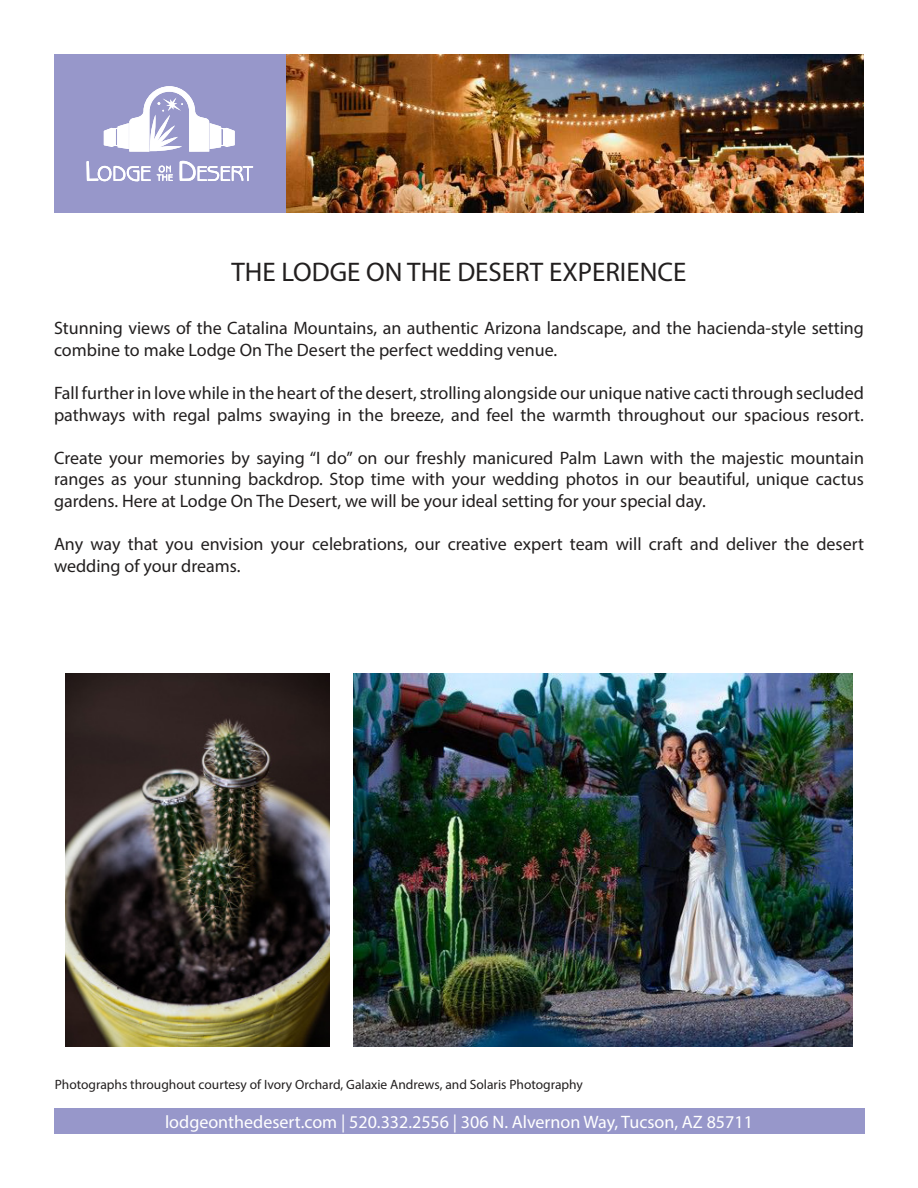
<style>
.page{position:relative;width:918px;height:1188px;background:#fff}
.page>*{position:absolute;margin:0;border:0;box-sizing:border-box;transform-origin:0 0}
.t1{font:27px "Myriad Pro";color:#221f1f}
.t2{font:18px/21.6px "Myriad Pro";color:#221f1f}
.t3{font:18px "Myriad Pro";color:#fff}
.t4{font:13.5px "Myriad Pro";color:#221f1f}
</style>
<div class="page">
<img style="left:285px;top:54px;width:579px;height:159px">
<div style="left:54px;top:54px;width:231px;height:159px;background:#9797ca"></div>
<div style="left:54px;top:1108px;width:810px;height:26px;background:#9797ca"></div>
<img style="left:66px;top:674px;width:263px;height:372px">
<img style="left:354px;top:674px;width:498px;height:372px">
<svg style="left:87px;top:161px;width:64px;height:21px"></svg>
<svg style="left:157px;top:165px;width:16px;height:16px"></svg>
<svg style="left:180px;top:160px;width:73px;height:21px"></svg>
<svg style="left:104px;top:86px;width:130px;height:65px"></svg>
<h1 class="t1" style="left:232px;top:261px;width:456px">THE LODGE ON THE DESERT EXPERIENCE</h1>
<p class="t2" style="left:54px;top:319px;width:812px">Stunning views of the Catalina Mountains, an authentic Arizona landscape, and the hacienda-style setting combine to make Lodge On The Desert the perfect wedding venue.</p>
<p class="t2" style="left:54px;top:384px;width:811px">Fall further in love while in the heart of the desert, strolling alongside our unique native cacti through secluded pathways with regal palms swaying in the breeze, and feel the warmth throughout our spacious resort.</p>
<p class="t2" style="left:54px;top:448px;width:812px;text-align:justify">Create your memories by saying “I do” on our freshly manicured Palm Lawn with the majestic mountain ranges as your stunning backdrop. Stop time with your wedding photos in our beautiful, unique cactus gardens. Here at Lodge On The Desert, we will be your ideal setting for your special day.</p>
<p class="t2" style="left:54px;top:535px;width:812px">Any way that you envision your celebrations, our creative expert team will craft and deliver the desert wedding of your dreams.</p>
<p class="t4" style="left:55px;top:1079px;width:530px">Photographs throughout courtesy of Ivory Orchard, Galaxie Andrews, and Solaris Photography</p>
<p class="t3" style="left:165px;top:1115px;width:589px">lodgeonthedesert.com | 520.332.2556 | 306 N. Alvernon Way, Tucson, AZ 85711</p>
</div>
